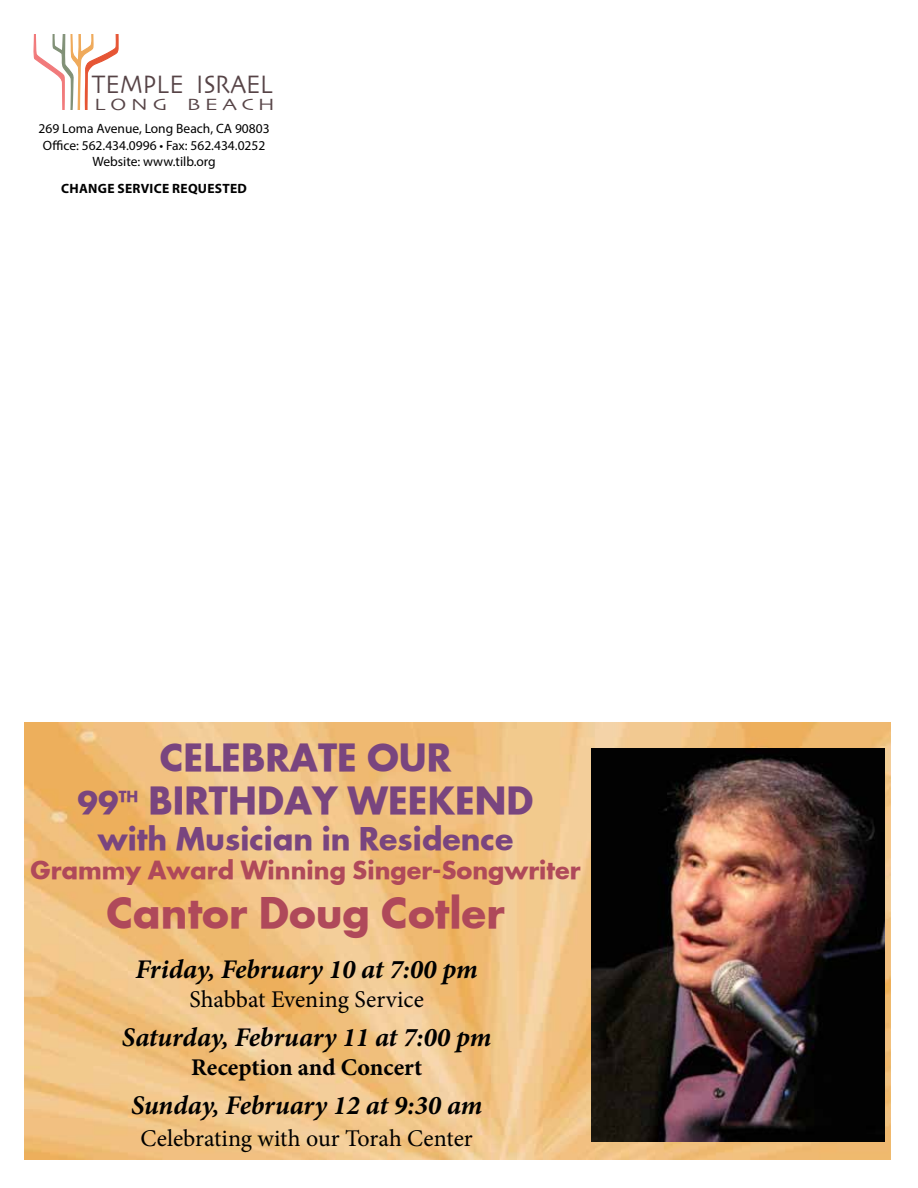
<style>
.page{position:relative;width:918px;height:1188px;background:#fff}
.page>*{position:absolute;margin:0;border:0;box-sizing:border-box;transform-origin:0 0}
.t1{font:700 40.5px "Modern";color:#af495a}
.t2{font:700 36px "Modern";color:#79457f}
.t3{font:700 30px "Modern";color:#79457f}
.t4{font:700 30px "Modern";color:#79457f}
.t5{font:italic 700 27px "Minion Pro";letter-spacing:-.005em;color:#000}
.t6{font:26.4px "Skia";letter-spacing:.01em;color:#564346;scale:.9 1}
.t7{font:24px "Minion Pro";color:#000}
.t8{font:700 24px "Modern";color:#af495a}
.t9{font:700 24px "Minion Pro";color:#000}
.t10{font:17.1px "Skia";letter-spacing:.19em;color:#564346;scale:1.28 1}
.t11{font:13.5px/16.2px "Myriad Pro";color:#000;text-align:center}
.t12{font:700 13.5px "Myriad Pro";letter-spacing:.02em;color:#000}
</style>
<div class="page">
<img style="left:25px;top:722px;width:866px;height:438px">
<svg style="left:33px;top:35px;width:86px;height:75px"></svg>
<img style="left:591px;top:748px;width:294px;height:393px">
<h3 class="t6" style="left:92px;top:69px;width:203px">TEMPLE ISRAEL</h3>
<p class="t10" style="left:94px;top:94px;width:143px">LONG BEACH</p>
<p class="t11" style="left:39px;top:121px;width:233px">269 Loma Avenue, Long Beach, CA 90803<br>Office: 562.434.0996 • Fax: 562.434.0252<br>Website: www.tilb.org</p>
<p class="t12" style="left:61px;top:180px;width:187px">CHANGE SERVICE REQUESTED</p>
<h2 class="t2" style="left:160px;top:740px;width:293px">CELEBRATE OUR</h2>
<h3 class="t4" style="left:78px;top:788px;width:62px">99<sup>th</sup></h3>
<h2 class="t2" style="left:148px;top:783px;width:387px">BIRTHDAY WEEKEND</h2>
<h3 class="t3" style="left:98px;top:824px;width:417px">with Musician in Residence</h3>
<h3 class="t8" style="left:31px;top:858px;width:552px">Grammy Award Winning Singer-Songwriter</h3>
<h1 class="t1" style="left:107px;top:892px;width:400px">Cantor Doug Cotler</h1>
<h3 class="t5" style="left:136px;top:950px;width:344px">Friday, February 10 at 7:00 pm</h3>
<h3 class="t7" style="left:189px;top:983px;width:236px">Shabbat Evening Service</h3>
<h3 class="t5" style="left:122px;top:1018px;width:371px">Saturday, February 11 at 7:00 pm</h3>
<h3 class="t9" style="left:191px;top:1050px;width:232px">Reception and Concert</h3>
<h3 class="t5" style="left:131px;top:1086px;width:353px">Sunday, February 12 at 9:30 am</h3>
<h3 class="t7" style="left:141px;top:1123px;width:334px">Celebrating with our Torah Center</h3>
</div>
